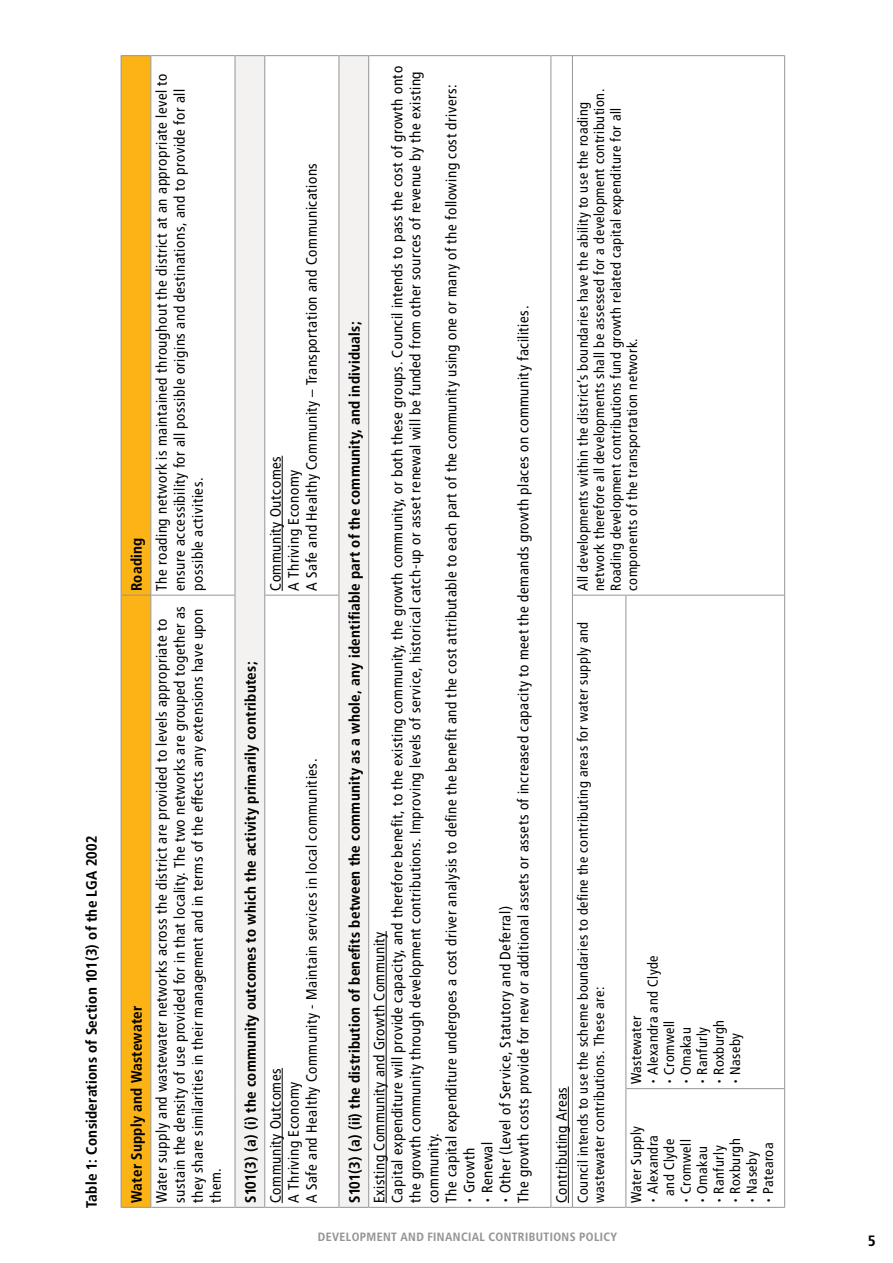
<style>
.page{position:relative;width:893px;height:1263px;background:#fff}
.page>*{position:absolute;margin:0;border:0;box-sizing:border-box;transform-origin:0 0}
.t1{font:15px/18px "Transit Print OT";color:#000}
.t2{font:15px "Transit Print OT Bld";color:#000}
.t3{font:14.25px/16.5px "Transit Print OT";color:#000}
.t4{font:12px "Transit Print OT Bld";letter-spacing:.01em;color:#939598}
</style>
<div class="page">
<svg style="left:151px;top:56px;width:84px;height:1151px"></svg>
<svg style="left:236px;top:56px;width:132px;height:1151px"></svg>
<hr style="left:151px;top:1207px;width:84px;height:1px;background:#939598">
<hr style="left:151px;top:595px;width:84px;height:1px;background:#939598">
<hr style="left:151px;top:55px;width:84px;height:1px;background:#939598">
<hr style="left:235px;top:1089px;width:1px;height:119px;background:#939598">
<svg style="left:235px;top:1207px;width:29px;height:1px"></svg>
<hr style="left:235px;top:595px;width:1px;height:494px;background:#939598">
<hr style="left:235px;top:55px;width:1px;height:540px;background:#939598">
<svg style="left:235px;top:55px;width:29px;height:1px"></svg>
<hr style="left:264px;top:1089px;width:1px;height:119px;background:#939598">
<hr style="left:265px;top:1207px;width:74px;height:1px;background:#939598">
<hr style="left:264px;top:595px;width:1px;height:494px;background:#939598">
<hr style="left:264px;top:55px;width:1px;height:540px;background:#939598">
<hr style="left:265px;top:595px;width:74px;height:1px;background:#939598">
<hr style="left:265px;top:55px;width:74px;height:1px;background:#939598">
<hr style="left:339px;top:1089px;width:1px;height:119px;background:#939598">
<svg style="left:339px;top:1207px;width:29px;height:1px"></svg>
<hr style="left:339px;top:595px;width:1px;height:494px;background:#939598">
<hr style="left:339px;top:55px;width:1px;height:540px;background:#939598">
<svg style="left:339px;top:55px;width:29px;height:1px"></svg>
<hr style="left:368px;top:1089px;width:1px;height:119px;background:#939598">
<hr style="left:369px;top:1207px;width:181px;height:1px;background:#939598">
<hr style="left:368px;top:595px;width:1px;height:494px;background:#939598">
<hr style="left:368px;top:55px;width:1px;height:540px;background:#939598">
<hr style="left:369px;top:55px;width:181px;height:1px;background:#939598">
<hr style="left:550px;top:1089px;width:1px;height:119px;background:#939598">
<svg style="left:551px;top:1207px;width:21px;height:1px"></svg>
<hr style="left:550px;top:595px;width:1px;height:494px;background:#939598">
<hr style="left:550px;top:55px;width:1px;height:540px;background:#939598">
<svg style="left:551px;top:55px;width:21px;height:1px"></svg>
<hr style="left:572px;top:1089px;width:1px;height:119px;background:#939598">
<hr style="left:573px;top:1207px;width:52px;height:1px;background:#939598">
<hr style="left:572px;top:595px;width:1px;height:494px;background:#939598">
<hr style="left:572px;top:55px;width:1px;height:540px;background:#939598">
<hr style="left:573px;top:595px;width:52px;height:1px;background:#939598">
<hr style="left:573px;top:55px;width:53px;height:1px;background:#939598">
<hr style="left:626px;top:55px;width:158px;height:1px;background:#939598">
<hr style="left:625px;top:1089px;width:1px;height:119px;background:#939598">
<hr style="left:626px;top:1207px;width:158px;height:1px;background:#939598">
<hr style="left:625px;top:595px;width:1px;height:494px;background:#939598">
<hr style="left:626px;top:1088px;width:158px;height:1px;background:#939598">
<hr style="left:626px;top:595px;width:158px;height:1px;background:#939598">
<hr style="left:784px;top:1089px;width:1px;height:119px;background:#939598">
<hr style="left:784px;top:595px;width:1px;height:494px;background:#939598">
<hr style="left:784px;top:55px;width:1px;height:540px;background:#939598">
<div style="left:121px;top:55px;width:29px;height:1153px;background:#fcb316"></div>
<hr style="left:150px;top:1089px;width:1px;height:119px;background:#939598">
<hr style="left:150px;top:595px;width:1px;height:494px;background:#939598">
<hr style="left:150px;top:55px;width:1px;height:540px;background:#939598">
<hr style="left:282px;top:1068px;width:1px;height:135px;background:#000">
<hr style="left:282px;top:456px;width:1px;height:135px;background:#000">
<hr style="left:386px;top:931px;width:1px;height:272px;background:#000">
<hr style="left:568px;top:1086px;width:1px;height:117px;background:#000">
<p class="t2" style="left:83px;top:1208px;width:374px;rotate:-90deg">Table 1: Considerations of Section 101(3) of the LGA 2002</p>
<p class="t2" style="left:128px;top:591px;width:55px;rotate:-90deg">Roading</p>
<p class="t2" style="left:128px;top:1203px;width:199px;rotate:-90deg">Water Supply and Wastewater</p>
<p class="t1" style="left:153px;top:591px;width:520px;rotate:-90deg">The roading network is maintained throughout the district at an appropriate level to ensure accessibility for all possible origins and destinations, and to provide for all possible activities.</p>
<p class="t1" style="left:153px;top:1203px;width:599px;rotate:-90deg">Water supply and wastewater networks across the district are provided to levels appropriate to sustain the density of use provided for in that locality. The two networks are grouped together as they share similarities in their management and in terms of the effects any extensions have upon them.</p>
<p class="t1" style="left:267px;top:591px;width:430px;rotate:-90deg">Community Outcomes<br>A Thriving Economy<br>A Safe and Healthy Community – Transportation and Communications</p>
<p class="t2" style="left:242px;top:1203px;width:543px;rotate:-90deg">S101(3) (a) (i) the community outcomes to which the activity primarily contributes;</p>
<p class="t1" style="left:267px;top:1203px;width:446px;rotate:-90deg">Community Outcomes<br>A Thriving Economy<br>A Safe and Healthy Community - Maintain services in local communities.</p>
<p class="t2" style="left:346px;top:1203px;width:883px;rotate:-90deg">S101(3) (a) (ii) the distribution of benefits between the community as a whole, any identifiable part of the community, and individuals;</p>
<p class="t1" style="left:370px;top:1203px;width:1139px;rotate:-90deg">Existing Community and Growth Community<br>Capital expenditure will provide capacity, and therefore benefit, to the existing community, the growth community, or both these groups. Council intends to pass the cost of growth onto the growth community through development contributions. Improving levels of service, historical catch-up or asset renewal will be funded from other sources of revenue by the existing community.<br>The capital expenditure undergoes a cost driver analysis to define the benefit and the cost attributable to each part of the community using one or many of the following cost drivers:</p>
<p class="t1" style="left:496px;top:1203px;width:899px;rotate:-90deg">• Other (Level of Service, Statutory and Deferral)<br>The growth costs provide for new or additional assets or assets of increased capacity to meet the demands growth places on community facilities.</p>
<p class="t1" style="left:460px;top:1203px;width:57px;rotate:-90deg">• Growth</p>
<p class="t1" style="left:478px;top:1203px;width:63px;rotate:-90deg">• Renewal</p>
<p class="t3" style="left:575px;top:591px;width:504px;rotate:-90deg">All developments within the district’s boundaries have the ability to use the roading network therefore all developments shall be assessed for a development contribution.<br>Roading development contributions fund growth related capital expenditure for all components of the transportation network.</p>
<p class="t3" style="left:575px;top:1203px;width:583px;rotate:-90deg">Council intends to use the scheme boundaries to define the contributing areas for water supply and wastewater contributions. These are:</p>
<p class="t1" style="left:553px;top:1203px;width:118px;rotate:-90deg">Contributing Areas</p>
<p class="t3" style="left:645px;top:1084px;width:131px;rotate:-90deg">• Alexandra and Clyde</p>
<p class="t3" style="left:628px;top:1084px;width:71px;rotate:-90deg">Wastewater</p>
<p class="t3" style="left:661px;top:1084px;width:66px;rotate:-90deg">• Cromwell</p>
<p class="t3" style="left:678px;top:1084px;width:59px;rotate:-90deg">• Omakau</p>
<p class="t3" style="left:694px;top:1084px;width:59px;rotate:-90deg">• Ranfurly</p>
<p class="t3" style="left:711px;top:1084px;width:67px;rotate:-90deg">• Roxburgh</p>
<p class="t3" style="left:727px;top:1084px;width:54px;rotate:-90deg">• Naseby</p>
<p class="t3" style="left:628px;top:1203px;width:79px;rotate:-90deg">Water Supply</p>
<p class="t3" style="left:645px;top:1203px;width:70px;text-align:center;rotate:-90deg">• Alexandra and Clyde</p>
<p class="t3" style="left:678px;top:1203px;width:66px;rotate:-90deg">• Cromwell</p>
<p class="t3" style="left:694px;top:1203px;width:59px;rotate:-90deg">• Omakau</p>
<p class="t3" style="left:711px;top:1203px;width:59px;rotate:-90deg">• Ranfurly</p>
<p class="t3" style="left:727px;top:1203px;width:67px;rotate:-90deg">• Roxburgh</p>
<p class="t3" style="left:744px;top:1203px;width:54px;rotate:-90deg">• Naseby</p>
<p class="t3" style="left:760px;top:1203px;width:63px;rotate:-90deg">• Patearoa</p>
<p class="t4" style="left:318px;top:1230px;width:301px">DEVELOPMENT AND FINANCIAL CONTRIBUTIONS POLICY</p>
<p class="t2" style="left:868px;top:1232px;width:9px">5</p>
</div>
